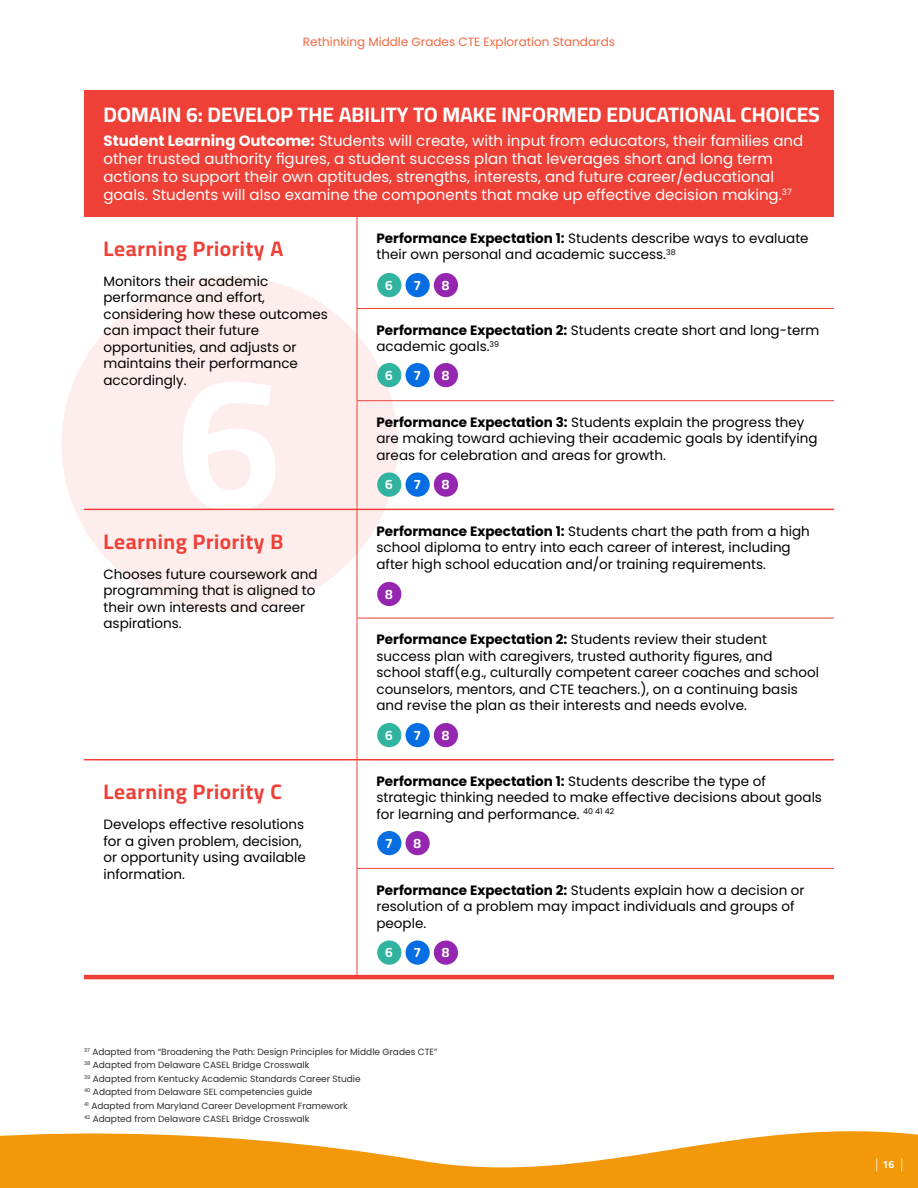
<style>
.page{position:relative;width:918px;height:1188px;background:#fff}
.page>*{position:absolute;margin:0;border:0;box-sizing:border-box;transform-origin:0 0}
.t1{font:700 21px "Cairo";color:#fff}
.t2{font:700 21px "Cairo";letter-spacing:.03em;color:#ee4036}
.t3{font:15px/18px "Poppins";color:#fff}
.t4{font:200 15px "Poppins";color:#fff}
.t5{font:700 13.65px "Cairo";color:#fff}
.t6{font:13.5px/16.5px "Poppins";color:#000}
.t7{font:12px "Poppins";color:#f26841}
.t8{font:9px/13.5px "Poppins";color:#2e2e2e}
.s1{font-weight:700}
.s2{font-family:"Cairo";font-weight:700;font-size:10.5px}
</style>
<div class="page">
<div style="left:62px;top:276px;width:336px;height:336px;background:#fdeeed;border-radius:50%"></div>
<div style="left:84px;top:90px;width:750px;height:126px;background:#ee4036"></div>
<hr style="left:357px;top:216px;width:1px;height:92px;background:#ee4036">
<hr style="left:357px;top:308px;width:477px;height:1px;background:#ee4036">
<hr style="left:357px;top:309px;width:1px;height:91px;background:#ee4036">
<hr style="left:357px;top:400px;width:477px;height:1px;background:#ee4036">
<hr style="left:357px;top:401px;width:1px;height:108px;background:#ee4036">
<hr style="left:84px;top:509px;width:273px;height:1px;background:#ee4036">
<hr style="left:84px;top:759px;width:273px;height:1px;background:#ee4036">
<hr style="left:357px;top:509px;width:477px;height:1px;background:#ee4036">
<hr style="left:357px;top:759px;width:477px;height:1px;background:#ee4036">
<hr style="left:357px;top:510px;width:1px;height:108px;background:#ee4036">
<hr style="left:357px;top:618px;width:477px;height:1px;background:#ee4036">
<hr style="left:357px;top:618px;width:1px;height:141px;background:#ee4036">
<hr style="left:357px;top:760px;width:1px;height:108px;background:#ee4036">
<hr style="left:357px;top:868px;width:477px;height:1px;background:#ee4036">
<hr style="left:357px;top:869px;width:1px;height:106px;background:#ee4036">
<hr style="left:84px;top:975px;width:273px;height:4px;background:#ee4036">
<hr style="left:357px;top:975px;width:477px;height:4px;background:#ee4036">
<div style="left:377px;top:582px;width:24px;height:24px;background:#9526af;border-radius:50%"></div>
<div style="left:377px;top:273px;width:24px;height:24px;background:#30b39f;border-radius:50%"></div>
<div style="left:406px;top:273px;width:24px;height:24px;background:#066ee2;border-radius:50%"></div>
<div style="left:434px;top:273px;width:24px;height:24px;background:#9526af;border-radius:50%"></div>
<div style="left:377px;top:363px;width:24px;height:24px;background:#30b39f;border-radius:50%"></div>
<div style="left:406px;top:363px;width:24px;height:24px;background:#066ee2;border-radius:50%"></div>
<div style="left:434px;top:363px;width:24px;height:24px;background:#9526af;border-radius:50%"></div>
<div style="left:377px;top:473px;width:24px;height:24px;background:#30b39f;border-radius:50%"></div>
<div style="left:406px;top:473px;width:24px;height:24px;background:#066ee2;border-radius:50%"></div>
<div style="left:434px;top:473px;width:24px;height:24px;background:#9526af;border-radius:50%"></div>
<div style="left:377px;top:723px;width:24px;height:24px;background:#30b39f;border-radius:50%"></div>
<div style="left:406px;top:723px;width:24px;height:24px;background:#066ee2;border-radius:50%"></div>
<div style="left:434px;top:723px;width:24px;height:24px;background:#9526af;border-radius:50%"></div>
<div style="left:377px;top:941px;width:24px;height:24px;background:#30b39f;border-radius:50%"></div>
<div style="left:406px;top:940px;width:24px;height:25px;background:#066ee2;border-radius:50%"></div>
<div style="left:434px;top:941px;width:24px;height:24px;background:#9526af;border-radius:50%"></div>
<div style="left:377px;top:831px;width:24px;height:24px;background:#066ee2;border-radius:50%"></div>
<div style="left:406px;top:831px;width:24px;height:24px;background:#9526af;border-radius:50%"></div>
<svg style="left:0;top:1131px;width:918px;height:57px;fill:#f29809"></svg>
<p class="t7" style="left:303px;top:35px;width:314px">Rethinking Middle Grades CTE Exploration Standards</p>
<h1 class="t1" style="left:104px;top:99px;width:718px">DOMAIN 6: DEVELOP THE ABILITY TO MAKE INFORMED EDUCATIONAL CHOICES</h1>
<p class="t3" style="left:104px;top:132px;width:701px"><span class="s1">Student Learning Outcome:</span> Students will create, with input from educators, their families and other trusted authority figures, a student success plan that leverages short and long term actions to support their own aptitudes, strengths, interests, and future career/educational goals. Students will also examine the components that make up effective decision making.<sup>37</sup></p>
<h1 class="t2" style="left:104px;top:233px;width:181px">Learning Priority A</h1>
<p class="t6" style="left:104px;top:273px;width:226px">Monitors their academic performance and effort, considering how these outcomes can impact their future opportunities, and adjusts or maintains their performance accordingly.</p>
<p class="t6" style="left:376px;top:230px;width:434px"><span class="s1">Performance Expectation 1:</span> Students describe ways to evaluate their own personal and academic success.<sup>38</sup></p>
<p class="t5" style="left:385px;top:275px;width:9px">6</p>
<p class="t5" style="left:414px;top:275px;width:9px">7</p>
<p class="t5" style="left:442px;top:275px;width:9px">8</p>
<p class="t6" style="left:377px;top:322px;width:444px"><span class="s1">Performance Expectation 2:</span> Students create short and long-term academic goals.<sup>39</sup></p>
<p class="t5" style="left:385px;top:365px;width:9px">6</p>
<p class="t5" style="left:414px;top:365px;width:9px">7</p>
<p class="t5" style="left:442px;top:365px;width:9px">8</p>
<p class="t6" style="left:376px;top:414px;width:443px"><span class="s1">Performance Expectation 3:</span> Students explain the progress they are making toward achieving their academic goals by identifying areas for celebration and areas for growth.</p>
<h1 class="t2" style="left:104px;top:526px;width:181px">Learning Priority B</h1>
<p class="t6" style="left:104px;top:566px;width:216px">Chooses future coursework and programming that is aligned to their own interests and career aspirations.</p>
<h1 class="t2" style="left:104px;top:776px;width:180px">Learning Priority C</h1>
<p class="t6" style="left:104px;top:816px;width:204px">Develops effective resolutions for a given problem, decision, or opportunity using available information.</p>
<p class="t5" style="left:385px;top:474px;width:9px">6</p>
<p class="t5" style="left:414px;top:474px;width:9px">7</p>
<p class="t5" style="left:442px;top:474px;width:9px">8</p>
<p class="t6" style="left:376px;top:523px;width:435px"><span class="s1">Performance Expectation 1:</span> Students chart the path from a high school diploma to entry into each career of interest, including after high school education and/or training requirements.</p>
<p class="t5" style="left:385px;top:584px;width:9px">8</p>
<p class="t6" style="left:376px;top:631px;width:444px"><span class="s1">Performance Expectation 2:</span> Students review their student success plan with caregivers, trusted authority figures, and school staff(e.g., culturally competent career coaches and school counselors, mentors, and CTE teachers.), on a continuing basis and revise the plan as their interests and needs evolve.</p>
<p class="t5" style="left:385px;top:725px;width:9px">6</p>
<p class="t5" style="left:414px;top:725px;width:9px">7</p>
<p class="t5" style="left:442px;top:725px;width:9px">8</p>
<p class="t6" style="left:376px;top:773px;width:447px"><span class="s1">Performance Expectation 1:</span> Students describe the type of strategic thinking needed to make effective decisions about goals for learning and performance. <sup>40</sup> <sup>41</sup> <sup>42</sup></p>
<p class="t5" style="left:385px;top:833px;width:9px">7</p>
<p class="t5" style="left:414px;top:833px;width:9px">8</p>
<p class="t6" style="left:376px;top:882px;width:430px"><span class="s1">Performance Expectation 2:</span> Students explain how a decision or resolution of a problem may impact individuals and groups of people.</p>
<p class="t5" style="left:385px;top:942px;width:9px">6</p>
<p class="t5" style="left:414px;top:942px;width:9px">7</p>
<p class="t5" style="left:442px;top:942px;width:9px">8</p>
<p class="t8" style="left:84px;top:1045px;width:355px"><sup>37</sup> Adapted from “Broadening the Path: Design Principles for Middle Grades CTE” <sup>38</sup> Adapted from Delaware CASEL Bridge Crosswalk<br><sup>39</sup> Adapted from Kentucky Academic Standards Career Studie<br><sup>40</sup> Adapted from Delaware SEL competencies guide<br><sup>41</sup> Adapted from Maryland Career Development Framework<br><sup>42</sup> Adapted from Delaware CASEL Bridge Crosswalk</p>
<p class="t4" style="left:875px;top:1156px;width:30px">| <span class="s2">16</span> |</p>
</div>
